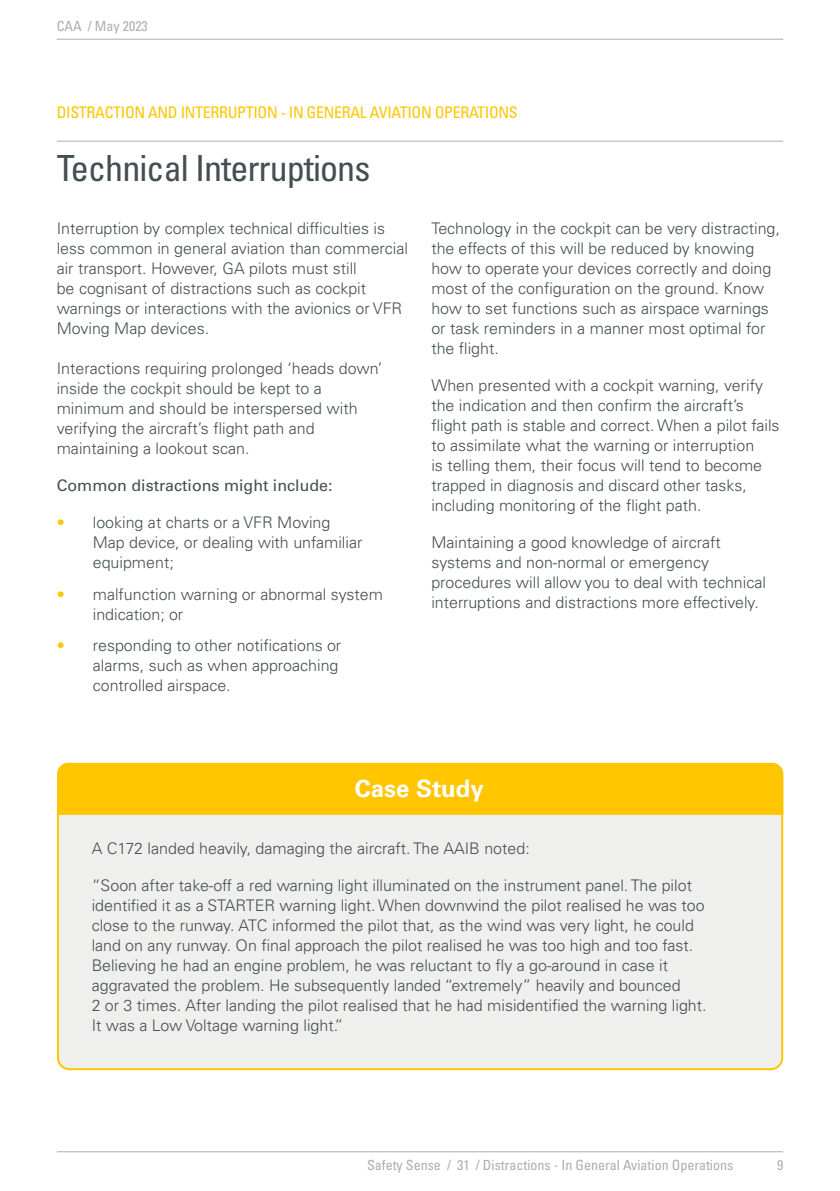
<style>
.page{position:relative;width:840px;height:1191px;background:#fff}
.page>*{position:absolute;margin:0;border:0;box-sizing:border-box;transform-origin:0 0}
.Heading_2{font:condensed 36px "Univers LT Pro";letter-spacing:-.025em;color:#444f51}
.t1{font:700 24px "Univers LT Pro 65";color:#fff}
.t2{font:300 16px/20px "Univers LT Pro 45";color:#444f51}
.Breadcrumb{font:condensed 16px "Univers LT Pro";letter-spacing:-.02em;color:#ffc600}
.t3{font:16px "Univers LT Pro 55 Roman";color:#444f51}
.Foilios{font:condensed 14px "Univers LT Pro";color:#adafaa}
.s1{color:#ffc600}
</style>
<div class="page">
<div style="left:56px;top:813px;width:727px;height:258px;background:#efefee"></div>
<div style="left:57px;top:763px;width:726px;height:51px;background:#ffc600"></div>
<hr style="left:57px;top:141px;width:725px;height:1px;background:#adafaa">
<hr style="left:57px;top:1151px;width:725px;height:1px;background:#adafaa">
<hr style="left:57px;top:39px;width:725px;height:1px;background:#adafaa">
<p class="Foilios" style="left:57px;top:17px;width:92px">CAA / May 2023</p>
<p class="Breadcrumb" style="left:57px;top:102px;width:462px">DISTRACTION AND INTERRUPTION - IN GENERAL AVIATION OPERATIONS</p>
<p class="Heading_2" style="left:57px;top:146px;width:315px">Technical Interruptions</p>
<p class="t2" style="left:57px;top:218px;width:352px">Interruption by complex technical difficulties is less common in general aviation than commercial air transport. However, GA pilots must still<br>be cognisant of distractions such as cockpit warnings or interactions with the avionics or VFR Moving Map devices.</p>
<p class="t2" style="left:57px;top:358px;width:327px">Interactions requiring prolonged ‘heads down’ inside the cockpit should be kept to a minimum and should be interspersed with verifying the aircraft’s flight path and maintaining a lookout scan.</p>
<p class="t3" style="left:57px;top:474px;width:277px">Common distractions might include:</p>
<p class="t2" style="left:93px;top:512px;width:271px;text-indent:-36px"><span class="s1">•</span> looking at charts or a VFR Moving<br>Map device, or dealing with unfamiliar equipment;</p>
<p class="t2" style="left:93px;top:583px;width:291px;text-indent:-36px"><span class="s1">•</span> malfunction warning or abnormal system indication; or</p>
<p class="t2" style="left:93px;top:635px;width:250px;text-indent:-36px"><span class="s1">•</span> responding to other notifications or alarms, such as when approaching controlled airspace.</p>
<p class="t2" style="left:431px;top:218px;width:350px">Technology in the cockpit can be very distracting, the effects of this will be reduced by knowing how to operate your devices correctly and doing most of the configuration on the ground. Know how to set functions such as airspace warnings or task reminders in a manner most optimal for the flight.</p>
<p class="t2" style="left:431px;top:375px;width:349px">When presented with a cockpit warning, verify the indication and then confirm the aircraft’s flight path is stable and correct. When a pilot fails to assimilate what the warning or interruption<br>is telling them, their focus will tend to become trapped in diagnosis and discard other tasks, including monitoring of the flight path.</p>
<p class="t2" style="left:431px;top:532px;width:336px">Maintaining a good knowledge of aircraft systems and non-normal or emergency procedures will allow you to deal with technical interruptions and distractions more effectively.</p>
<p class="t1" style="left:354px;top:771px;width:131px">Case Study</p>
<p class="t2" style="left:92px;top:838px;width:439px">A C172 landed heavily, damaging the aircraft. The AAIB noted:</p>
<p class="t2" style="left:92px;top:875px;width:616px">“Soon after take-off a red warning light illuminated on the instrument panel. The pilot identified it as a STARTER warning light. When downwind the pilot realised he was too close to the runway. ATC informed the pilot that, as the wind was very light, he could land on any runway. On final approach the pilot realised he was too high and too fast.<br>Believing he had an engine problem, he was reluctant to fly a go-around in case it aggravated the problem. He subsequently landed “extremely” heavily and bounced<br>2 or 3 times. After landing the pilot realised that he had misidentified the warning light.<br>It was a Low Voltage warning light.”</p>
<p class="Foilios" style="left:367px;top:1156px;width:367px">Safety Sense / 31 / Distractions - In General Aviation Operations</p>
<p class="Foilios" style="left:776px;top:1156px;width:8px">9</p>
</div>
